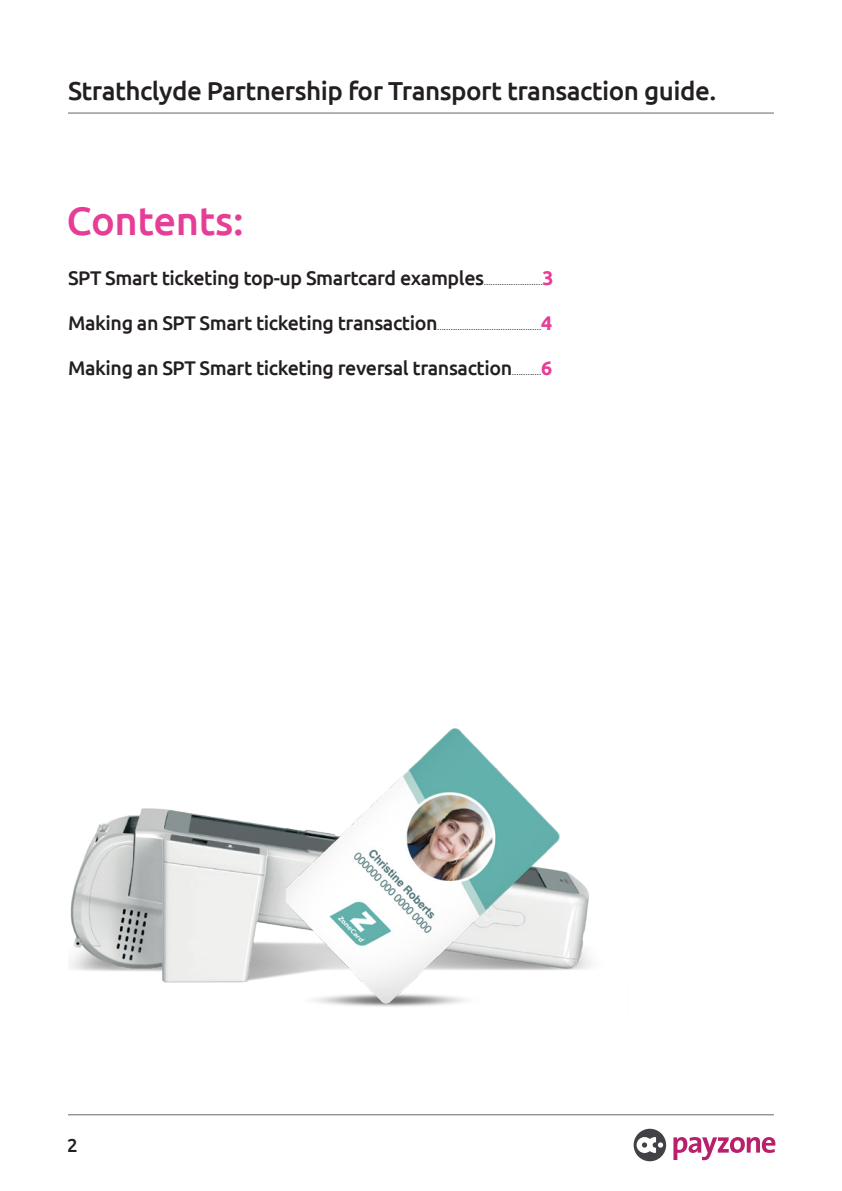
<style>
.page{position:relative;width:842px;height:1191px;background:#fff}
.page>*{position:absolute;margin:0;border:0;box-sizing:border-box;transform-origin:0 0}
.t1{font:500 40px "Ubuntu";letter-spacing:-.01em;color:#e63e97}
.t2{font:500 26px "Ubuntu";letter-spacing:-.02em;color:#231f20}
.t3{font:500 19.8px "Ubuntu";letter-spacing:-.02em;color:#231f20}
.t4{font:500 18.8px "Ubuntu";color:#231f20}
.t5{font:300 10.2px "Muli";color:#231f20}
.s1{font-family:"Muli";font-weight:300;font-size:10.2px}
.s2{font-weight:700;color:#e63e97}
.s3{font-family:"Ubuntu";font-weight:500;font-size:19.8px}
.s4{font-family:"Ubuntu";font-weight:700;font-size:19.8px;color:#e63e97}
</style>
<div class="page">
<img style="left:70px;top:808px;width:521px;height:175px">
<hr style="left:68px;top:1114px;width:706px;height:1px;background:#64666a">
<div style="left:634px;top:1128px;width:32px;height:33px;background:#404245;border-radius:50%"></div>
<svg style="left:637px;top:1137px;width:26px;height:16px"></svg>
<svg style="left:673px;top:1137px;width:102px;height:23px"></svg>
<hr style="left:68px;top:113px;width:706px;height:1px;background:#64666a">
<img style="left:287px;top:728px;width:280px;height:279px">
<p class="t2" style="left:68px;top:74px;width:650px">Strathclyde Partnership for Transport transaction guide.</p>
<p class="t1" style="left:67px;top:196px;width:178px">Contents:</p>
<p class="t3" style="left:68px;top:265px;width:487px">SPT Smart ticketing top-up Smartcard examples<span class="s1">..........................</span><span class="s2">3</span></p>
<p class="t5" style="left:68px;top:319px;width:486px"><span class="s3">Making an SPT Smart ticketing transaction</span>..............................................<span class="s4">4</span></p>
<p class="t3" style="left:68px;top:355px;width:486px">Making an SPT Smart ticketing reversal transaction<span class="s1">.............</span><span class="s2">6</span></p>
<p class="t4" style="left:67px;top:1133px;width:12px">2</p>
</div>
